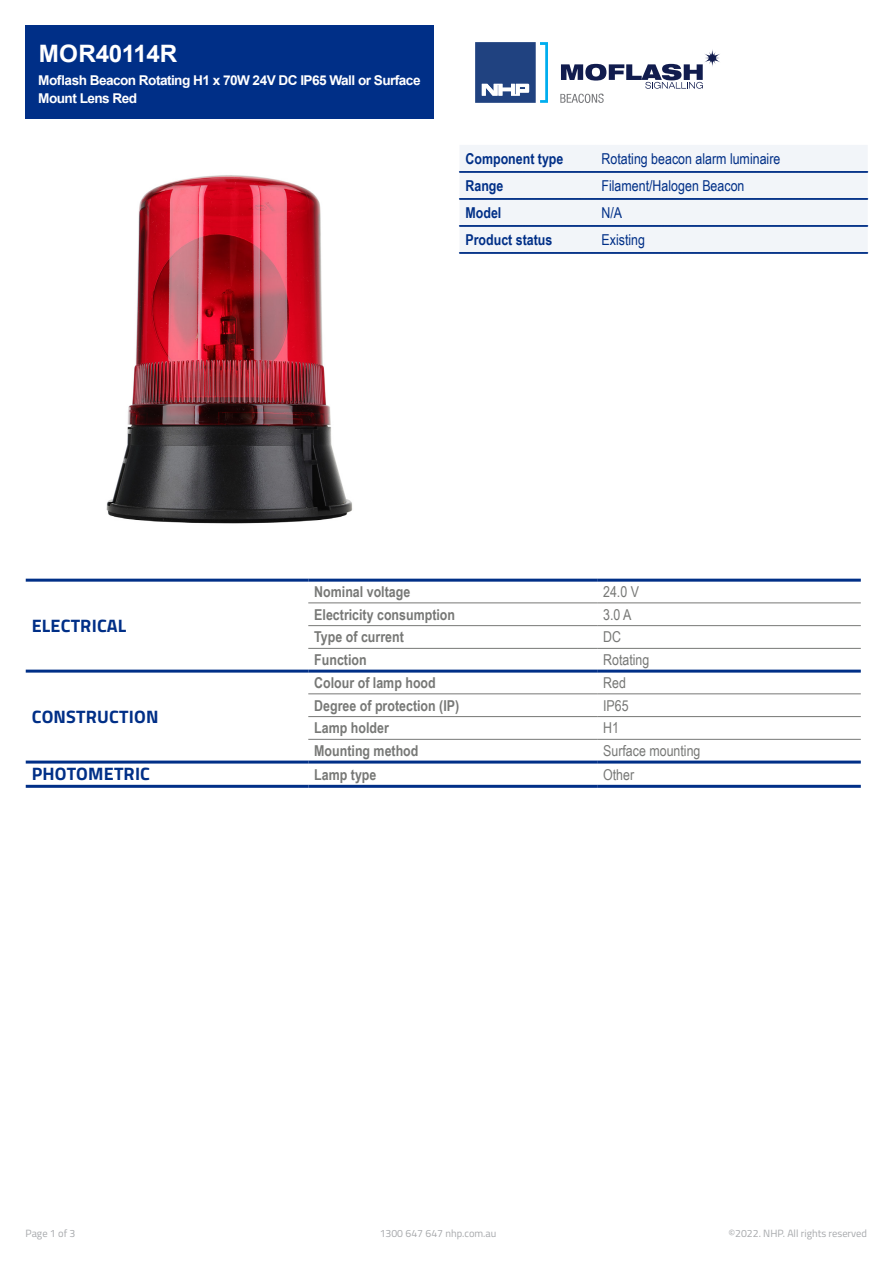
<style>
.page{position:relative;width:893px;height:1263px;background:#fff}
.page>*{position:absolute;margin:0;border:0;box-sizing:border-box;transform-origin:0 0}
.Item_Number{font:700 24px "Arial";letter-spacing:-.01em;color:#fff}
.t1{font:700 18px "Titillium";letter-spacing:.01em;color:#002f87}
.t2{font:700 15px "Arial Narrow";color:#777876}
.t3{font:15px "Arial Narrow";color:#002f87}
.t4{font:15px "Arial Narrow";color:#777876}
.t5{font:700 15px "Arial Narrow";color:#002f87}
.Display_Name{font:700 13.5px/18px "Arial";letter-spacing:-.04em;color:#fff}
.t6{font:10.5px "Titillium";color:#a7a9ac}
</style>
<div class="page">
<div style="left:26px;top:26px;width:408px;height:93px;background:#002f87"></div>
<svg style="left:475px;top:42px;width:73px;height:61px"></svg>
<svg style="left:560px;top:49px;width:160px;height:54px"></svg>
<hr style="left:308px;top:603px;width:289px;height:1px;background:#777876">
<hr style="left:308px;top:625px;width:289px;height:1px;background:#777876">
<hr style="left:308px;top:648px;width:289px;height:1px;background:#777876">
<hr style="left:308px;top:694px;width:289px;height:1px;background:#777876">
<hr style="left:308px;top:716px;width:289px;height:1px;background:#777876">
<hr style="left:308px;top:739px;width:289px;height:1px;background:#777876">
<hr style="left:308px;top:670px;width:289px;height:3px;background:#002f87">
<hr style="left:597px;top:670px;width:264px;height:3px;background:#002f87">
<hr style="left:308px;top:760px;width:289px;height:3px;background:#002f87">
<hr style="left:597px;top:760px;width:264px;height:3px;background:#002f87">
<hr style="left:26px;top:670px;width:282px;height:3px;background:#002f87">
<hr style="left:26px;top:760px;width:282px;height:3px;background:#002f87">
<hr style="left:26px;top:579px;width:282px;height:3px;background:#002f87">
<hr style="left:308px;top:579px;width:289px;height:3px;background:#002f87">
<hr style="left:597px;top:579px;width:264px;height:3px;background:#002f87">
<hr style="left:26px;top:785px;width:282px;height:3px;background:#002f87">
<hr style="left:308px;top:785px;width:289px;height:3px;background:#002f87">
<hr style="left:597px;top:785px;width:264px;height:3px;background:#002f87">
<hr style="left:597px;top:603px;width:264px;height:1px;background:#777876">
<hr style="left:597px;top:625px;width:264px;height:1px;background:#777876">
<hr style="left:597px;top:648px;width:264px;height:1px;background:#777876">
<hr style="left:597px;top:694px;width:264px;height:1px;background:#777876">
<hr style="left:597px;top:716px;width:264px;height:1px;background:#777876">
<hr style="left:597px;top:739px;width:264px;height:1px;background:#777876">
<img style="left:106px;top:175px;width:247px;height:349px">
<svg style="left:459px;top:145px;width:409px;height:109px"></svg>
<p class="Item_Number" style="left:39px;top:37px;width:140px">MOR40114R</p>
<p class="Display_Name" style="left:38px;top:71px;width:384px">Moflash Beacon Rotating H1 x 70W 24V DC IP65 Wall or Surface<br>Mount Lens Red</p>
<p class="t5" style="left:465px;top:147px;width:99px">Component type</p>
<p class="t3" style="left:602px;top:147px;width:180px">Rotating beacon alarm luminaire</p>
<p class="t5" style="left:465px;top:174px;width:39px">Range</p>
<p class="t3" style="left:602px;top:174px;width:144px">Filament/Halogen Beacon</p>
<p class="t5" style="left:465px;top:201px;width:37px">Model</p>
<p class="t3" style="left:602px;top:201px;width:22px">N/A</p>
<p class="t5" style="left:465px;top:228px;width:88px">Product status</p>
<p class="t3" style="left:602px;top:228px;width:45px">Existing</p>
<p class="t1" style="left:32px;top:612px;width:96px">ELECTRICAL</p>
<p class="t1" style="left:32px;top:703px;width:128px">CONSTRUCTION</p>
<p class="t2" style="left:314px;top:580px;width:97px">Nominal voltage</p>
<p class="t4" style="left:603px;top:581px;width:37px">24.0 V</p>
<p class="t2" style="left:314px;top:603px;width:142px">Electricity consumption</p>
<p class="t4" style="left:603px;top:603px;width:30px">3.0 A</p>
<p class="t2" style="left:314px;top:626px;width:91px">Type of current</p>
<p class="t4" style="left:603px;top:626px;width:19px">DC</p>
<p class="t2" style="left:314px;top:648px;width:54px">Function</p>
<p class="t4" style="left:603px;top:649px;width:48px">Rotating</p>
<p class="t2" style="left:314px;top:671px;width:123px">Colour of lamp hood</p>
<p class="t4" style="left:603px;top:671px;width:24px">Red</p>
<p class="t2" style="left:314px;top:694px;width:146px">Degree of protection (IP)</p>
<p class="t4" style="left:603px;top:694px;width:27px">IP65</p>
<p class="t2" style="left:314px;top:717px;width:76px">Lamp holder</p>
<p class="t4" style="left:603px;top:717px;width:17px">H1</p>
<p class="t2" style="left:314px;top:739px;width:106px">Mounting method</p>
<p class="t4" style="left:603px;top:740px;width:99px">Surface mounting</p>
<p class="t1" style="left:32px;top:760px;width:120px">PHOTOMETRIC</p>
<p class="t2" style="left:314px;top:763px;width:64px">Lamp type</p>
<p class="t4" style="left:603px;top:763px;width:33px">Other</p>
<p class="t6" style="left:26px;top:1226px;width:51px">Page 1 of 3</p>
<p class="t6" style="left:380px;top:1226px;width:118px">1300 647 647 nhp.com.au</p>
<p class="t6" style="left:728px;top:1226px;width:140px">©2022. NHP. All rights reserved</p>
</div>
